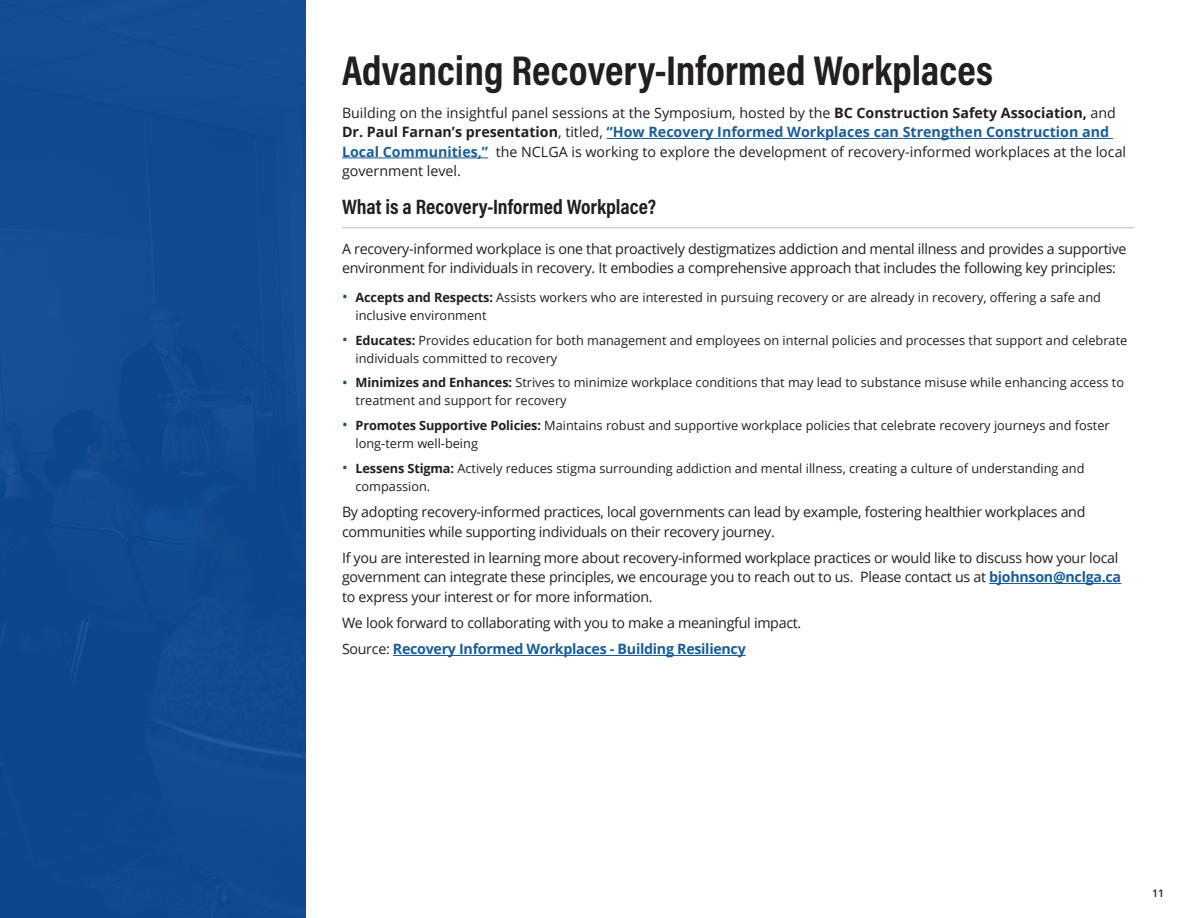
<style>
.page{position:relative;width:1188px;height:918px;background:#fff}
.page>*{position:absolute;margin:0;border:0;box-sizing:border-box;transform-origin:0 0}
.Section_Title{font:700 42px "Acumin Pro Cond";color:#231f20}
.Heading_with_rule_below{font:700 21px "Acumin Pro Cond";color:#231f20}
.t1{font:14.25px/19.5px "Open Sans";letter-spacing:-.02em;color:#231f20}
.t2{font:14.25px/19.5px "Open Sans";color:#231f20}
.t3{font:700 14.25px "Open Sans";letter-spacing:-.02em;color:#175d9e}
.t4{font:12.75px/18px "Open Sans";color:#231f20}
.t5{font:600 10.5px "Open Sans";color:#231f20}
.s1{font-weight:700}
.s2{font-weight:700;color:#175d9e}
.s3{font-size:15px;color:#0d4d9b}
.s4{font-weight:400;color:#231f20}
</style>
<div class="page">
<hr style="left:607px;top:138px;width:506px;height:1px;background:#175d9e">
<hr style="left:342px;top:158px;width:146px;height:1px;background:#175d9e">
<hr style="left:342px;top:227px;width:792px;height:1px;background:#bcbdc0">
<hr style="left:989px;top:583px;width:132px;height:1px;background:#175d9e">
<hr style="left:393px;top:655px;width:353px;height:1px;background:#175d9e">
<div style="left:0;top:0;width:306px;height:918px;background:#104a90"></div>
<p class="Section_Title" style="left:342px;top:43px;width:653px">Advancing Recovery-Informed Workplaces</p>
<p class="t2" style="left:342px;top:103px;width:786px">Building on the insightful panel sessions at the Symposium, hosted by the <span class="s1">BC Construction Safety Association,</span> and <span class="s1">Dr. Paul Farnan’s presentation</span>, titled, <span class="s2">“How Recovery Informed Workplaces can Strengthen Construction and Local Communities,”</span> the NCLGA is working to explore the development of recovery-informed workplaces at the local government level.</p>
<p class="Heading_with_rule_below" style="left:342px;top:193px;width:316px">What is a Recovery-Informed Workplace?</p>
<p class="t1" style="left:342px;top:238px;width:786px">A recovery-informed workplace is one that proactively destigmatizes addiction and mental illness and provides a supportive environment for individuals in recovery. It embodies a comprehensive approach that includes the following key principles:</p>
<p class="t4" style="left:356px;top:288px;width:747px;text-indent:-14px"><span class="s3">•</span> <span class="s1">Accepts and Respects:</span> Assists workers who are interested in pursuing recovery or are already in recovery, offering a safe and inclusive environment</p>
<p class="t4" style="left:356px;top:331px;width:773px;text-indent:-14px"><span class="s3">•</span> <span class="s1">Educates:</span> Provides education for both management and employees on internal policies and processes that support and celebrate individuals committed to recovery</p>
<p class="t4" style="left:356px;top:373px;width:770px;text-indent:-14px"><span class="s3">•</span> <span class="s1">Minimizes and Enhances:</span> Strives to minimize workplace conditions that may lead to substance misuse while enhancing access to treatment and support for recovery</p>
<p class="t4" style="left:356px;top:416px;width:756px;text-indent:-14px"><span class="s3">•</span> <span class="s1">Promotes Supportive Policies:</span> Maintains robust and supportive workplace policies that celebrate recovery journeys and foster long-term well-being</p>
<p class="t4" style="left:356px;top:459px;width:731px;text-indent:-14px"><span class="s3">•</span> <span class="s1">Lessens Stigma:</span> Actively reduces stigma surrounding addiction and mental illness, creating a culture of understanding and compassion.</p>
<p class="t1" style="left:342px;top:502px;width:745px">By adopting recovery-informed practices, local governments can lead by example, fostering healthier workplaces and communities while supporting individuals on their recovery journey.</p>
<p class="t1" style="left:342px;top:548px;width:781px">If you are interested in learning more about recovery-informed workplace practices or would like to discuss how your local government can integrate these principles, we encourage you to reach out to us. Please contact us at <span class="s2">bjohnson@nclga.ca </span>to express your interest or for more information.</p>
<p class="t1" style="left:342px;top:613px;width:461px">We look forward to collaborating with you to make a meaningful impact.</p>
<p class="t3" style="left:342px;top:639px;width:405px"><span class="s4">Source:</span> Recovery Informed Workplaces - Building Resiliency</p>
<p class="t5" style="left:1152px;top:886px;width:13px">11</p>
</div>
